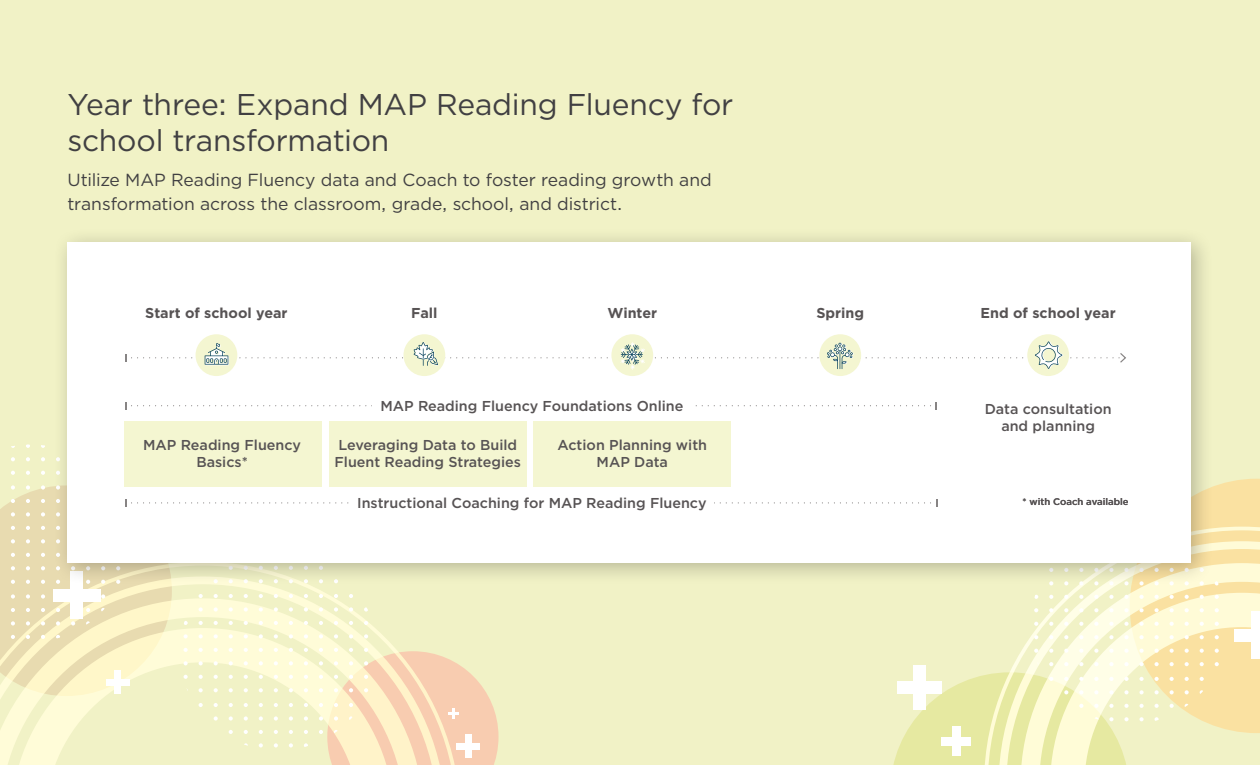
<style>
.page{position:relative;width:1260px;height:765px;background:#f1f2c6}
.page>*{position:absolute;margin:0;border:0;box-sizing:border-box;transform-origin:0 0}
.Headline{font:30px/36px "Gotham";letter-spacing:-.005em;color:#414042}
.Body_copy_LARGE{font:17.5px/23.8px "Gotham";letter-spacing:-.005em;color:#414042}
.t1{font:500 14.38px/17.2px "Gotham";color:#575354;text-align:center}
.t2{font:700 14.38px "Gotham";color:#575354}
.t3{font:500 9.5px "Gotham";color:#575354}
</style>
<div class="page">
<svg style="left:0;top:696px;width:319px;height:69px"></svg>
<svg style="left:11px;top:471px;width:4px;height:4px"></svg>
<svg style="left:26px;top:471px;width:4px;height:4px"></svg>
<svg style="left:41px;top:471px;width:4px;height:4px"></svg>
<svg style="left:11px;top:457px;width:4px;height:4px"></svg>
<svg style="left:26px;top:457px;width:4px;height:4px"></svg>
<svg style="left:41px;top:457px;width:4px;height:4px"></svg>
<svg style="left:26px;top:444px;width:4px;height:4px"></svg>
<svg style="left:184px;top:743px;width:4px;height:4px"></svg>
<svg style="left:199px;top:743px;width:4px;height:4px"></svg>
<svg style="left:214px;top:743px;width:4px;height:4px"></svg>
<svg style="left:229px;top:743px;width:4px;height:4px"></svg>
<svg style="left:244px;top:743px;width:4px;height:4px"></svg>
<svg style="left:259px;top:743px;width:4px;height:4px"></svg>
<svg style="left:274px;top:743px;width:4px;height:4px"></svg>
<svg style="left:289px;top:743px;width:4px;height:4px"></svg>
<svg style="left:304px;top:743px;width:4px;height:4px"></svg>
<svg style="left:184px;top:730px;width:4px;height:4px"></svg>
<svg style="left:199px;top:730px;width:4px;height:4px"></svg>
<svg style="left:214px;top:730px;width:4px;height:4px"></svg>
<svg style="left:229px;top:730px;width:4px;height:4px"></svg>
<svg style="left:244px;top:730px;width:4px;height:4px"></svg>
<svg style="left:259px;top:730px;width:4px;height:4px"></svg>
<svg style="left:274px;top:730px;width:4px;height:4px"></svg>
<svg style="left:289px;top:730px;width:4px;height:4px"></svg>
<svg style="left:304px;top:730px;width:4px;height:4px"></svg>
<svg style="left:184px;top:716px;width:4px;height:5px"></svg>
<svg style="left:199px;top:716px;width:4px;height:5px"></svg>
<svg style="left:214px;top:716px;width:4px;height:5px"></svg>
<svg style="left:229px;top:716px;width:4px;height:5px"></svg>
<svg style="left:244px;top:716px;width:4px;height:5px"></svg>
<svg style="left:259px;top:716px;width:4px;height:5px"></svg>
<svg style="left:274px;top:716px;width:4px;height:5px"></svg>
<svg style="left:289px;top:716px;width:4px;height:5px"></svg>
<svg style="left:304px;top:716px;width:4px;height:5px"></svg>
<svg style="left:184px;top:703px;width:4px;height:4px"></svg>
<svg style="left:199px;top:703px;width:4px;height:4px"></svg>
<svg style="left:214px;top:703px;width:4px;height:4px"></svg>
<svg style="left:229px;top:703px;width:4px;height:4px"></svg>
<svg style="left:244px;top:703px;width:4px;height:4px"></svg>
<svg style="left:259px;top:703px;width:4px;height:4px"></svg>
<svg style="left:274px;top:703px;width:4px;height:4px"></svg>
<svg style="left:289px;top:703px;width:4px;height:4px"></svg>
<svg style="left:304px;top:703px;width:4px;height:4px"></svg>
<svg style="left:319px;top:696px;width:180px;height:69px"></svg>
<div style="left:52px;top:227px;width:1162px;height:358px;background:#000;opacity:.25"></div>
<div style="left:68px;top:242px;width:1123px;height:320px;background:#fff"></div>
<div style="left:533px;top:421px;width:198px;height:66px;background:#f4f6d1"></div>
<div style="left:329px;top:421px;width:197px;height:66px;background:#f4f6d1"></div>
<div style="left:125px;top:421px;width:197px;height:66px;background:#f4f6d1"></div>
<svg style="left:1122px;top:354px;width:4px;height:8px"></svg>
<div style="left:403px;top:334px;width:42px;height:42px;background:#f4f6d1;border-radius:50%"></div>
<div style="left:611px;top:334px;width:42px;height:42px;background:#f4f6d1;border-radius:50%"></div>
<svg style="left:631px;top:342px;width:4px;height:28px"></svg>
<div style="left:819px;top:334px;width:42px;height:42px;background:#f4f6d1;border-radius:50%"></div>
<svg style="left:837px;top:365px;width:6px;height:4px"></svg>
<div style="left:1027px;top:334px;width:42px;height:42px;background:#f4f6d1;border-radius:50%"></div>
<svg style="left:1045px;top:341px;width:7px;height:28px"></svg>
<div style="left:196px;top:334px;width:41px;height:42px;background:#f4f6d1;border-radius:50%"></div>
<svg style="left:125px;top:343px;width:997px;height:22px"></svg>
<svg style="left:125px;top:402px;width:806px;height:8px"></svg>
<div style="left:372px;top:396px;width:318px;height:22px;background:#fff"></div>
<svg style="left:0;top:485px;width:890px;height:211px"></svg>
<svg style="left:890px;top:479px;width:370px;height:286px"></svg>
<div style="left:349px;top:493px;width:364px;height:22px;background:#fff"></div>
<h1 class="Headline" style="left:68px;top:86px;width:667px">Year three: Expand MAP Reading Fluency for school transformation</h1>
<p class="Body_copy_LARGE" style="left:68px;top:167px;width:646px">Utilize MAP Reading Fluency data and Coach to foster reading growth and transformation across the classroom, grade, school, and district.</p>
<p class="t2" style="left:145px;top:303px;width:144px">Start of school year</p>
<p class="t2" style="left:411px;top:303px;width:28px">Fall</p>
<p class="t2" style="left:608px;top:303px;width:51px">Winter</p>
<p class="t2" style="left:816px;top:303px;width:49px">Spring</p>
<p class="t2" style="left:981px;top:303px;width:137px">End of school year</p>
<p class="t1" style="left:380px;top:397px;width:305px">MAP Reading Fluency Foundations Online</p>
<p class="t1" style="left:143px;top:436px;width:159px">MAP Reading Fluency<br>Basics*</p>
<p class="t1" style="left:335px;top:436px;width:188px;text-align:left">Leveraging Data to Build<br>Fluent Reading Strategies</p>
<p class="t1" style="left:558px;top:436px;width:151px">Action Planning with<br>MAP Data</p>
<p class="t1" style="left:985px;top:400px;width:129px">Data consultation and planning</p>
<p class="t1" style="left:357px;top:494px;width:351px">Instructional Coaching for MAP Reading Fluency</p>
<p class="t3" style="left:1023px;top:495px;width:108px">* with Coach available</p>
</div>
